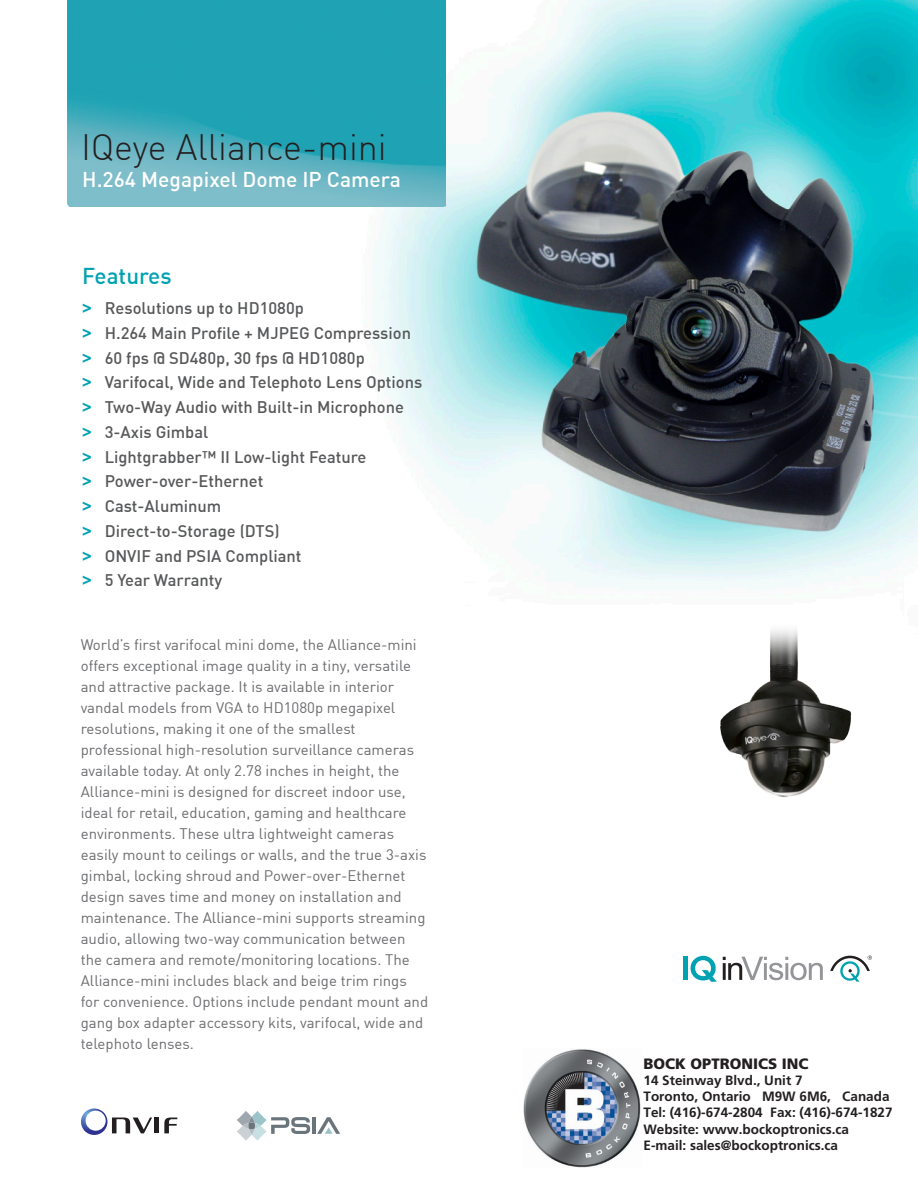
<style>
.page{position:relative;width:918px;height:1188px;background:#fff}
.page>*{position:absolute;margin:0;border:0;box-sizing:border-box;transform-origin:0 0}
.t1{font:300 36px "DIN";color:#231f20}
.t2{font:500 22.5px "DIN";color:#00a2b2}
.t3{font:500 21px "DIN";color:#fff}
.t4{font:500 16.5px "DIN";color:#57585a}
.t5{font:15px/21px "DIN";color:#6c6d70}
.t6{font:900 15px "Frutiger";color:#231f20}
.t7{font:700 13.5px/16.2px "Frutiger";color:#231f20}
.s1{font-family:"Arial";font-weight:700;color:#00a2b2}
</style>
<div class="page">
<img style="left:67px;top:0;width:851px;height:1134px">
<img style="left:68px;top:0;width:377px;height:207px">
<hr style="left:684px;top:956px;width:4px;height:24px;background:#00a2b2">
<svg style="left:691px;top:956px;width:26px;height:26px"></svg>
<svg style="left:723px;top:957px;width:100px;height:23px"></svg>
<svg style="left:830px;top:956px;width:42px;height:26px"></svg>
<img style="left:711px;top:597px;width:144px;height:206px">
<hr style="left:312px;top:1117px;width:4px;height:17px;background:#6a747b">
<svg style="left:317px;top:1117px;width:23px;height:17px"></svg>
<svg style="left:237px;top:1110px;width:73px;height:31px"></svg>
<div style="left:154px;top:1118px;width:5px;height:15px;background:#231f20"></div>
<svg style="left:164px;top:1118px;width:13px;height:15px"></svg>
<svg style="left:81px;top:1108px;width:71px;height:27px"></svg>
<img style="left:406px;top:57px;width:512px;height:540px">
<div style="left:520px;top:1046px;width:379px;height:126px;background:#fff"></div>
<img style="left:523px;top:1049px;width:118px;height:119px">
<p class="t1" style="left:81px;top:125px;width:307px">IQeye Alliance-mini</p>
<p class="t3" style="left:82px;top:166px;width:320px">H.264 Megapixel Dome IP Camera</p>
<p class="t2" style="left:82px;top:262px;width:91px">Features</p>
<p class="t4" style="left:82px;top:298px;width:223px"><span class="s1">&gt;</span> Resolutions up to HD1080p</p>
<p class="t4" style="left:82px;top:322px;width:330px"><span class="s1">&gt;</span> H.264 Main Profile + MJPEG Compression</p>
<p class="t4" style="left:82px;top:347px;width:284px"><span class="s1">&gt;</span> 60 fps @ SD480p, 30 fps @ HD1080p</p>
<p class="t4" style="left:82px;top:372px;width:342px"><span class="s1">&gt;</span> Varifocal, Wide and Telephoto Lens Options</p>
<p class="t4" style="left:82px;top:397px;width:323px"><span class="s1">&gt;</span> Two-Way Audio with Built-in Microphone</p>
<p class="t4" style="left:82px;top:421px;width:128px"><span class="s1">&gt;</span> 3-Axis Gimbal</p>
<p class="t4" style="left:82px;top:446px;width:286px"><span class="s1">&gt;</span> Lightgrabber™ II Low-light Feature</p>
<p class="t4" style="left:82px;top:471px;width:183px"><span class="s1">&gt;</span> Power-over-Ethernet</p>
<p class="t4" style="left:82px;top:496px;width:141px"><span class="s1">&gt;</span> Cast-Aluminum</p>
<p class="t4" style="left:82px;top:520px;width:199px"><span class="s1">&gt;</span> Direct-to-Storage (DTS)</p>
<p class="t4" style="left:82px;top:545px;width:221px"><span class="s1">&gt;</span> ONVIF and PSIA Compliant</p>
<p class="t4" style="left:82px;top:570px;width:142px"><span class="s1">&gt;</span> 5 Year Warranty</p>
<p class="t5" style="left:81px;top:634px;width:338px">World’s first varifocal mini dome, the Alliance-mini offers exceptional image quality in a tiny, versatile</p>
<p class="t5" style="left:81px;top:676px;width:349px">and attractive package. It is available in interior vandal models from VGA to HD1080p megapixel resolutions, making it one of the smallest professional high-resolution surveillance cameras available today. At only 2.78 inches in height, the Alliance-mini is designed for discreet indoor use, ideal for retail, education, gaming and healthcare environments. These ultra lightweight cameras easily mount to ceilings or walls, and the true 3-axis gimbal, locking shroud and Power-over-Ethernet design saves time and money on installation and maintenance. The Alliance-mini supports streaming audio, allowing two-way communication between the camera and remote/monitoring locations. The Alliance-mini includes black and beige trim rings for convenience. Options include pendant mount and gang box adapter accessory kits, varifocal, wide and telephoto lenses.</p>
<p class="t6" style="left:643px;top:1055px;width:167px">BOCK OPTRONICS INC</p>
<p class="t7" style="left:643px;top:1072px;width:251px">14 Steinway Blvd., Unit 7<br>Toronto, Ontario M9W 6M6, Canada Tel: (416)-674-2804 Fax: (416)-674-1827<br>Website: www.bockoptronics.ca E-mail: sales@bockoptronics.ca</p>
</div>
